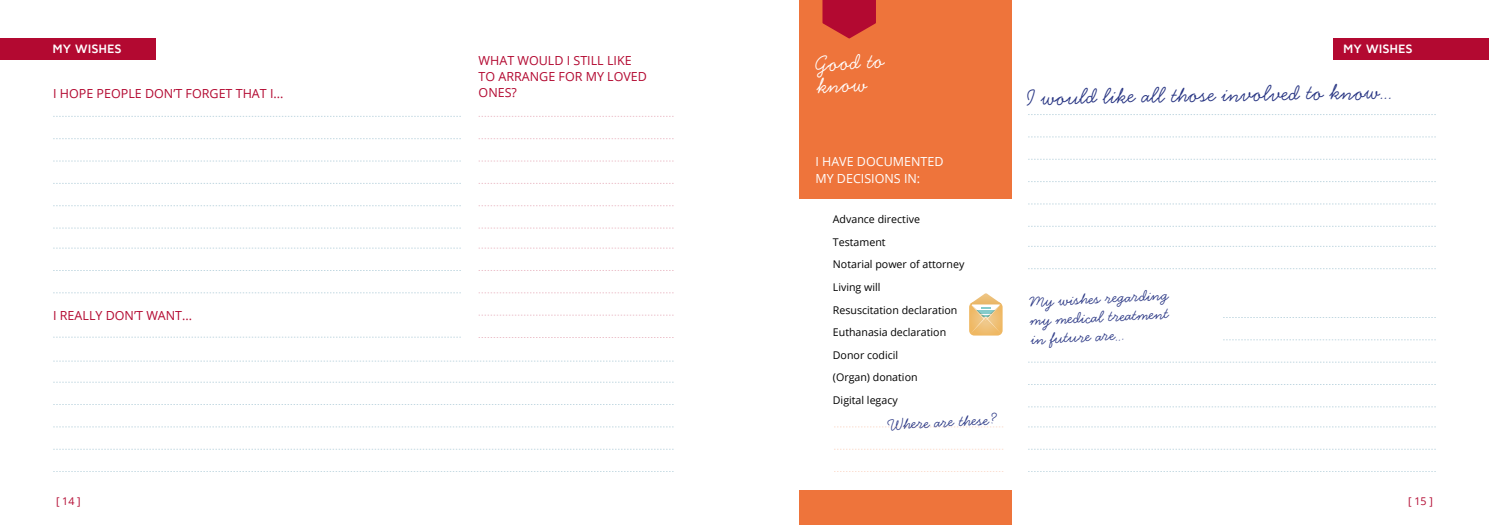
<style>
.page{position:relative;width:1489px;height:525px;background:#fff}
.page>*{position:absolute;margin:0;border:0;box-sizing:border-box;transform-origin:0 0}
.t1{font:23.75px "Handsome Pro";color:#283583}
.t2{font:23.75px/22.2px "Handsome Pro";color:#fff}
.t3{font:17.5px/18.8px "Handsome Pro";color:#283583;text-align:justify}
.t4{font:12.5px/16.2px "Open Sans";color:#b30931}
.t5{font:12.5px/17.5px "Open Sans";color:#fff}
.t6{font:700 12.5px "Maven Pro";letter-spacing:-.005em;color:#fff}
.t7{font:10.62px/22.5px "Open Sans";color:#000}
.t8{font:10.62px "Open Sans";color:#b30931}
</style>
<div class="page">
<div style="left:799px;top:0;width:213px;height:198px;background:#ee743b"></div>
<div style="left:799px;top:490px;width:213px;height:34px;background:#ee743b"></div>
<svg style="left:478px;top:270px;width:195px;height:1px"></svg>
<svg style="left:478px;top:248px;width:195px;height:1px"></svg>
<svg style="left:478px;top:292px;width:195px;height:1px"></svg>
<svg style="left:478px;top:315px;width:195px;height:1px"></svg>
<svg style="left:478px;top:337px;width:195px;height:1px"></svg>
<svg style="left:834px;top:426px;width:169px;height:1px"></svg>
<svg style="left:834px;top:449px;width:169px;height:1px"></svg>
<svg style="left:834px;top:471px;width:169px;height:1px"></svg>
<svg style="left:1028px;top:268px;width:407px;height:1px"></svg>
<svg style="left:1028px;top:449px;width:407px;height:1px"></svg>
<svg style="left:1028px;top:246px;width:407px;height:1px"></svg>
<svg style="left:1028px;top:426px;width:407px;height:1px"></svg>
<svg style="left:1028px;top:471px;width:407px;height:1px"></svg>
<svg style="left:53px;top:270px;width:408px;height:1px"></svg>
<svg style="left:53px;top:248px;width:408px;height:1px"></svg>
<svg style="left:53px;top:292px;width:408px;height:1px"></svg>
<svg style="left:53px;top:337px;width:408px;height:1px"></svg>
<svg style="left:53px;top:382px;width:620px;height:1px"></svg>
<svg style="left:53px;top:361px;width:620px;height:1px"></svg>
<svg style="left:53px;top:404px;width:620px;height:1px"></svg>
<svg style="left:53px;top:426px;width:620px;height:1px"></svg>
<svg style="left:53px;top:449px;width:620px;height:1px"></svg>
<svg style="left:53px;top:471px;width:620px;height:1px"></svg>
<svg style="left:478px;top:138px;width:195px;height:1px"></svg>
<svg style="left:478px;top:116px;width:195px;height:1px"></svg>
<svg style="left:478px;top:161px;width:195px;height:1px"></svg>
<svg style="left:478px;top:183px;width:195px;height:1px"></svg>
<svg style="left:478px;top:205px;width:195px;height:1px"></svg>
<svg style="left:478px;top:228px;width:195px;height:1px"></svg>
<svg style="left:1028px;top:137px;width:407px;height:1px"></svg>
<svg style="left:1028px;top:114px;width:407px;height:1px"></svg>
<svg style="left:1028px;top:159px;width:407px;height:1px"></svg>
<svg style="left:1028px;top:181px;width:407px;height:1px"></svg>
<svg style="left:1028px;top:204px;width:407px;height:1px"></svg>
<svg style="left:1028px;top:226px;width:407px;height:1px"></svg>
<svg style="left:1223px;top:317px;width:212px;height:1px"></svg>
<svg style="left:1223px;top:339px;width:212px;height:1px"></svg>
<svg style="left:1028px;top:362px;width:407px;height:1px"></svg>
<svg style="left:1028px;top:384px;width:407px;height:1px"></svg>
<svg style="left:1028px;top:406px;width:407px;height:1px"></svg>
<svg style="left:53px;top:138px;width:408px;height:1px"></svg>
<svg style="left:53px;top:116px;width:408px;height:1px"></svg>
<svg style="left:53px;top:161px;width:408px;height:1px"></svg>
<svg style="left:53px;top:183px;width:408px;height:1px"></svg>
<svg style="left:53px;top:205px;width:408px;height:1px"></svg>
<svg style="left:53px;top:228px;width:408px;height:1px"></svg>
<div style="left:0;top:38px;width:156px;height:21px;background:#b30931"></div>
<div style="left:1332px;top:38px;width:156px;height:21px;background:#b30931"></div>
<svg style="left:969px;top:293px;width:33px;height:42px"></svg>
<svg style="left:822px;top:0;width:53px;height:38px"></svg>
<p class="t6" style="left:52px;top:42px;width:71px">MY WISHES</p>
<p class="t6" style="left:1343px;top:42px;width:71px">MY WISHES</p>
<h1 class="t2" style="left:815px;top:53px;width:70px;rotate:-3deg">Good to know</h1>
<p class="t4" style="left:478px;top:52px;width:170px">WHAT WOULD I STILL LIKE<br>TO ARRANGE FOR MY LOVED<br>ONES?</p>
<h1 class="t1" style="left:1026px;top:84px;width:367px;rotate:-1deg">I would like all those involved to know...</h1>
<p class="t4" style="left:53px;top:85px;width:232px">I HOPE PEOPLE DON’T FORGET THAT I...</p>
<p class="t4" style="left:53px;top:307px;width:140px">I REALLY DON’T WANT...</p>
<p class="t5" style="left:815px;top:152px;width:129px">I HAVE DOCUMENTED<br>MY DECISIONS IN:</p>
<p class="t7" style="left:832px;top:208px;width:133px">Advance directive<br>Testament<br>Notarial power of attorney<br>Living will<br>Resuscitation declaration<br>Euthanasia declaration<br>Donor codicil<br>(Organ) donation<br>Digital legacy</p>
<h2 class="t3" style="left:887px;top:415px;width:110px;rotate:-3deg">Where are these?</h2>
<h2 class="t3" style="left:1028px;top:292px;width:141px;rotate:-3deg">My wishes regarding my medical treatment in future are...</h2>
<p class="t8" style="left:56px;top:493px;width:26px">[ 14 ]</p>
<p class="t8" style="left:1408px;top:493px;width:26px">[ 15 ]</p>
</div>
